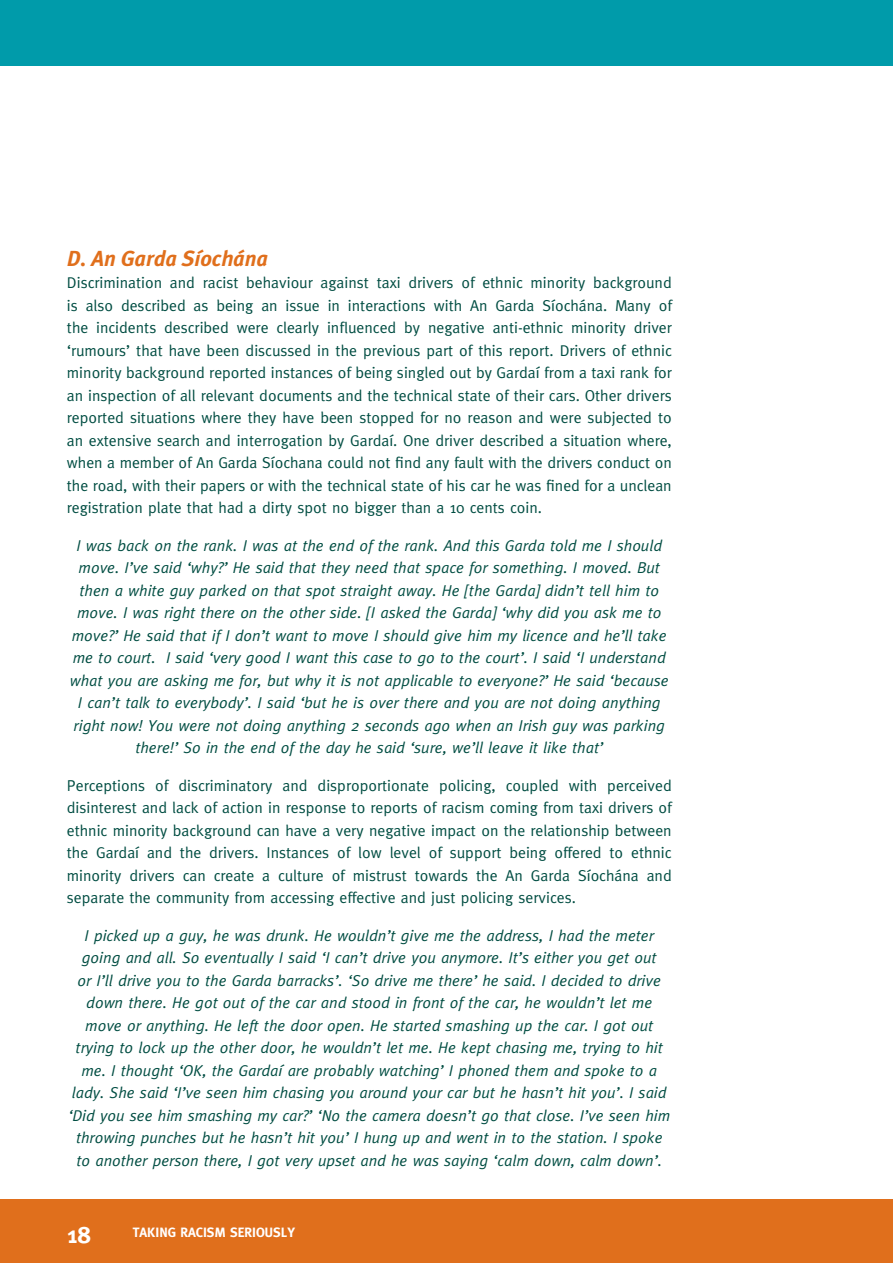
<style>
.page{position:relative;width:893px;height:1263px;background:#fff}
.page>*{position:absolute;margin:0;border:0;box-sizing:border-box;transform-origin:0 0}
.t1{font:700 24px "Meta";color:#fff}
.t2{font:italic 700 21.75px "Meta Plus";color:#e06f1c}
.t3{font:italic 15.75px/22.5px "Meta";color:#004d42;text-align:center}
.t4{font:15.75px/22.5px "Meta";color:#004d42;text-align:justify}
.t5{font:700 13.5px "Meta";color:#fff}
</style>
<div class="page">
<div style="left:0;top:1199px;width:893px;height:64px;background:#e06f1c"></div>
<div style="left:0;top:0;width:893px;height:65px;background:#009baa"></div>
<h2 class="t2" style="left:67px;top:245px;width:202px">D. An Garda Síochána</h2>
<p class="t4" style="left:67px;top:271px;width:607px">Discrimination and racist behaviour against taxi drivers of ethnic minority background is also described as being an issue in interactions with An Garda Síochána. Many of the incidents described were clearly influenced by negative anti-ethnic minority driver ‘rumours’ that have been discussed in the previous part of this report. Drivers of ethnic minority background reported instances of being singled out by Gardaí from a taxi rank for an inspection of all relevant documents and the technical state of their cars. Other drivers reported situations where they have been stopped for no reason and were subjected to an extensive search and interrogation by Gardaí. One driver described a situation where, when a member of An Garda Síochana could not find any fault with the drivers conduct on the road, with their papers or with the technical state of his car he was fined for a unclean registration plate that had a dirty spot no bigger than a 10 cents coin.</p>
<p class="t3" style="left:70px;top:534px;width:600px">I was back on the rank. I was at the end of the rank. And this Garda told me I should move. I’ve said ‘why?’ He said that they need that space for something. I moved. But then a white guy parked on that spot straight away. He [the Garda] didn’t tell him to move. I was right there on the other side. [I asked the Garda] ‘why did you ask me to move?’ He said that if I don’t want to move I should give him my licence and he’ll take me to court. I said ‘very good I want this case to go to the court’. I said ‘I understand what you are asking me for, but why it is not applicable to everyone?’ He said ‘because I can’t talk to everybody’. I said ‘but he is over there and you are not doing anything right now! You were not doing anything 2 seconds ago when an Irish guy was parking there!’ So in the end of the day he said ‘sure, we’ll leave it like that’</p>
<p class="t4" style="left:67px;top:774px;width:606px">Perceptions of discriminatory and disproportionate policing, coupled with perceived disinterest and lack of action in response to reports of racism coming from taxi drivers of ethnic minority background can have a very negative impact on the relationship between the Gardaí and the drivers. Instances of low level of support being offered to ethnic minority drivers can create a culture of mistrust towards the An Garda Síochána and separate the community from accessing effective and just policing services.</p>
<p class="t3" style="left:68px;top:924px;width:603px">I picked up a guy, he was drunk. He wouldn’t give me the address, I had the meter going and all. So eventually I said ‘I can’t drive you anymore. It’s either you get out<br>or I’ll drive you to the Garda barracks’. ‘So drive me there’ he said. I decided to drive down there. He got out of the car and stood in front of the car, he wouldn’t let me move or anything. He left the door open. He started smashing up the car. I got out trying to lock up the other door, he wouldn’t let me. He kept chasing me, trying to hit me. I thought ‘OK, the Gardaí are probably watching’ I phoned them and spoke to a lady. She said ‘I’ve seen him chasing you around your car but he hasn’t hit you’. I said ‘Did you see him smashing my car?’ ‘No the camera doesn’t go that close. I’ve seen him throwing punches but he hasn’t hit you’ I hung up and went in to the station. I spoke to another person there, I got very upset and he was saying ‘calm down, calm down’.</p>
<h1 class="t1" style="left:67px;top:1220px;width:25px">18</h1>
<p class="t5" style="left:133px;top:1224px;width:164px">TAKING RACISM SERIOUSLY</p>
</div>
